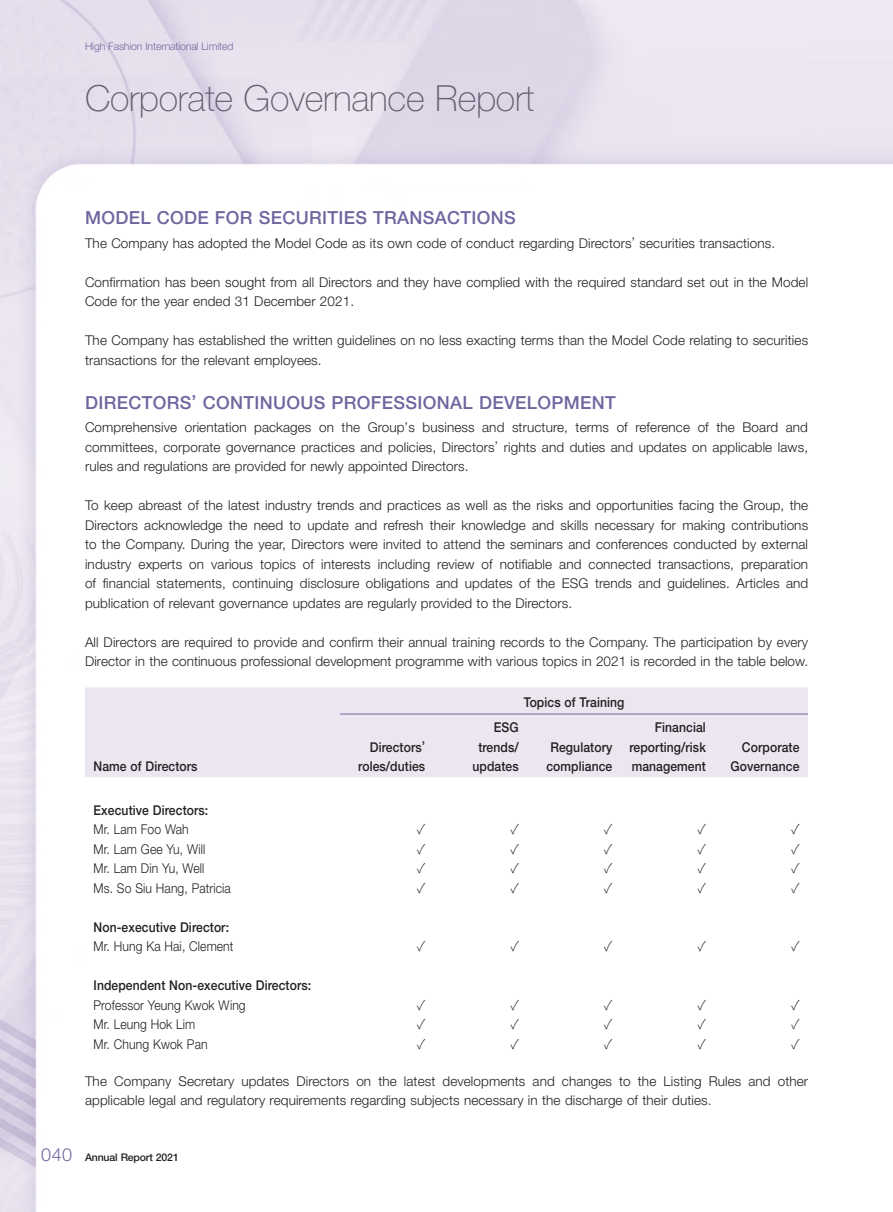
<style>
.page{position:relative;width:893px;height:1212px;background:#fff}
.page>*{position:absolute;margin:0;border:0;box-sizing:border-box;transform-origin:0 0}
.t1{font:100 36px "Helvetica Neue LT Std";letter-spacing:-.005em;color:#645e70}
.Heading_1{font:500 18px "Helvetica Neue LT Std";letter-spacing:.02em;color:#70669f}
.Body_Text{font:300 13.5px/19.5px "Helvetica Neue LT Std";letter-spacing:.01em;color:#231f20}
.Body_Text-2{font:500 13.5px "Helvetica Neue LT Std";letter-spacing:.01em;color:#231f20;scale:.9 1}
.Body_Text-3{font:300 13.5px "Helvetica Neue LT Std";letter-spacing:.01em;color:#231f20;scale:.9 1}
.Body_Text-4{font:300 13.5px "Source Han Sans TC";color:#231f20;scale:.9 1}
.t2{font:300 10.5px "Helvetica Neue LT Std";letter-spacing:-.015em;color:#70669f}
.t3{font:500 10.5px "Helvetica Neue LT Std";letter-spacing:-.015em;color:#231f20}
.s1{font-weight:300;font-size:18px;color:#70669f}
</style>
<div class="page">
<img style="left:0;top:0;width:893px;height:1212px">
<svg style="left:0;top:998px;width:36px;height:170px;background:#d3cbdf"></svg>
<div style="left:85px;top:687px;width:723px;height:90px;background:#ebe6f0"></div>
<hr style="left:340px;top:714px;width:468px;height:1px;background:#70669f">
<p class="t2" style="left:85px;top:40px;width:150px">High Fashion International Limited</p>
<h1 class="t1" style="left:85px;top:78px;width:450px">Corporate Governance Report</h1>
<p class="Heading_1" style="left:85px;top:207px;width:432px">MODEL CODE FOR SECURITIES TRANSACTIONS</p>
<p class="Body_Text" style="left:85px;top:233px;width:692px">The Company has adopted the Model Code as its own code of conduct regarding Directors’ securities transactions.</p>
<p class="Body_Text" style="left:85px;top:272px;width:725px">Confirmation has been sought from all Directors and they have complied with the required standard set out in the Model<br>Code for the year ended 31 December 2021.</p>
<p class="Body_Text" style="left:85px;top:331px;width:725px">The Company has established the written guidelines on no less exacting terms than the Model Code relating to securities transactions for the relevant employees.</p>
<p class="Heading_1" style="left:85px;top:391px;width:532px">DIRECTORS’ CONTINUOUS PROFESSIONAL DEVELOPMENT</p>
<p class="Body_Text" style="left:85px;top:417px;width:724px;text-align:justify">Comprehensive orientation packages on the Group’s business and structure, terms of reference of the Board and committees, corporate governance practices and policies, Directors’ rights and duties and updates on applicable laws, rules and regulations are provided for newly appointed Directors.</p>
<p class="Body_Text" style="left:85px;top:495px;width:725px;text-align:justify">To keep abreast of the latest industry trends and practices as well as the risks and opportunities facing the Group, the Directors acknowledge the need to update and refresh their knowledge and skills necessary for making contributions to the Company. During the year, Directors were invited to attend the seminars and conferences conducted by external industry experts on various topics of interests including review of notifiable and connected transactions, preparation of financial statements, continuing disclosure obligations and updates of the ESG trends and guidelines. Articles and publication of relevant governance updates are regularly provided to the Directors.</p>
<p class="Body_Text" style="left:85px;top:632px;width:725px">All Directors are required to provide and confirm their annual training records to the Company. The participation by every<br>Director in the continuous professional development programme with various topics in 2021 is recorded in the table below.</p>
<p class="Body_Text-2" style="left:524px;top:694px;width:113px">Topics of Training</p>
<p class="Body_Text-2" style="left:94px;top:758px;width:117px">Name of Directors</p>
<p class="Body_Text-2" style="left:370px;top:739px;width:63px">Directors’</p>
<p class="Body_Text-2" style="left:358px;top:758px;width:76px">roles/duties</p>
<p class="Body_Text-2" style="left:494px;top:719px;width:29px">ESG</p>
<p class="Body_Text-2" style="left:478px;top:739px;width:46px">trends/</p>
<p class="Body_Text-2" style="left:472px;top:758px;width:53px">updates</p>
<p class="Body_Text-2" style="left:550px;top:739px;width:70px">Regulatory</p>
<p class="Body_Text-2" style="left:546px;top:758px;width:75px">compliance</p>
<p class="Body_Text-2" style="left:655px;top:719px;width:58px">Financial</p>
<p class="Body_Text-2" style="left:629px;top:739px;width:86px">reporting/risk</p>
<p class="Body_Text-2" style="left:632px;top:758px;width:84px">management</p>
<p class="Body_Text-2" style="left:742px;top:739px;width:65px">Corporate</p>
<p class="Body_Text-2" style="left:730px;top:758px;width:78px">Governance</p>
<p class="Body_Text-2" style="left:94px;top:802px;width:129px">Executive Directors:</p>
<p class="Body_Text-3" style="left:94px;top:821px;width:107px">Mr. Lam Foo Wah</p>
<p class="Body_Text-4" style="left:417px;top:821px;width:10px">✓</p>
<p class="Body_Text-4" style="left:511px;top:821px;width:10px">✓</p>
<p class="Body_Text-4" style="left:604px;top:821px;width:10px">✓</p>
<p class="Body_Text-4" style="left:698px;top:821px;width:10px">✓</p>
<p class="Body_Text-4" style="left:791px;top:821px;width:10px">✓</p>
<p class="Body_Text-3" style="left:94px;top:840px;width:126px">Mr. Lam Gee Yu, Will</p>
<p class="Body_Text-4" style="left:417px;top:841px;width:10px">✓</p>
<p class="Body_Text-4" style="left:511px;top:841px;width:10px">✓</p>
<p class="Body_Text-4" style="left:604px;top:841px;width:10px">✓</p>
<p class="Body_Text-4" style="left:698px;top:841px;width:10px">✓</p>
<p class="Body_Text-4" style="left:791px;top:841px;width:10px">✓</p>
<p class="Body_Text-3" style="left:94px;top:860px;width:125px">Mr. Lam Din Yu, Well</p>
<p class="Body_Text-4" style="left:417px;top:860px;width:10px">✓</p>
<p class="Body_Text-4" style="left:511px;top:860px;width:10px">✓</p>
<p class="Body_Text-4" style="left:604px;top:860px;width:10px">✓</p>
<p class="Body_Text-4" style="left:698px;top:860px;width:10px">✓</p>
<p class="Body_Text-4" style="left:791px;top:860px;width:10px">✓</p>
<p class="Body_Text-3" style="left:94px;top:879px;width:154px">Ms. So Siu Hang, Patricia</p>
<p class="Body_Text-4" style="left:417px;top:880px;width:10px">✓</p>
<p class="Body_Text-4" style="left:511px;top:880px;width:10px">✓</p>
<p class="Body_Text-4" style="left:604px;top:880px;width:10px">✓</p>
<p class="Body_Text-4" style="left:698px;top:880px;width:10px">✓</p>
<p class="Body_Text-4" style="left:791px;top:880px;width:10px">✓</p>
<p class="Body_Text-2" style="left:94px;top:919px;width:152px">Non-executive Director:</p>
<p class="Body_Text-3" style="left:94px;top:938px;width:157px">Mr. Hung Ka Hai, Clement</p>
<p class="Body_Text-4" style="left:417px;top:938px;width:10px">✓</p>
<p class="Body_Text-4" style="left:511px;top:938px;width:10px">✓</p>
<p class="Body_Text-4" style="left:604px;top:938px;width:10px">✓</p>
<p class="Body_Text-4" style="left:698px;top:938px;width:10px">✓</p>
<p class="Body_Text-4" style="left:791px;top:938px;width:10px">✓</p>
<p class="Body_Text-2" style="left:94px;top:977px;width:243px">Independent Non-executive Directors:</p>
<p class="Body_Text-3" style="left:94px;top:996px;width:171px">Professor Yeung Kwok Wing</p>
<p class="Body_Text-4" style="left:417px;top:997px;width:10px">✓</p>
<p class="Body_Text-4" style="left:511px;top:997px;width:10px">✓</p>
<p class="Body_Text-4" style="left:604px;top:997px;width:10px">✓</p>
<p class="Body_Text-4" style="left:698px;top:997px;width:10px">✓</p>
<p class="Body_Text-4" style="left:791px;top:997px;width:10px">✓</p>
<p class="Body_Text-3" style="left:94px;top:1016px;width:115px">Mr. Leung Hok Lim</p>
<p class="Body_Text-4" style="left:417px;top:1016px;width:10px">✓</p>
<p class="Body_Text-4" style="left:511px;top:1016px;width:10px">✓</p>
<p class="Body_Text-4" style="left:604px;top:1016px;width:10px">✓</p>
<p class="Body_Text-4" style="left:698px;top:1016px;width:10px">✓</p>
<p class="Body_Text-4" style="left:791px;top:1016px;width:10px">✓</p>
<p class="Body_Text-3" style="left:94px;top:1035px;width:128px">Mr. Chung Kwok Pan</p>
<p class="Body_Text-4" style="left:417px;top:1036px;width:10px">✓</p>
<p class="Body_Text-4" style="left:511px;top:1036px;width:10px">✓</p>
<p class="Body_Text-4" style="left:604px;top:1036px;width:10px">✓</p>
<p class="Body_Text-4" style="left:698px;top:1036px;width:10px">✓</p>
<p class="Body_Text-4" style="left:791px;top:1036px;width:10px">✓</p>
<p class="Body_Text" style="left:85px;top:1071px;width:725px">The Company Secretary updates Directors on the latest developments and changes to the Listing Rules and other applicable legal and regulatory requirements regarding subjects necessary in the discharge of their duties.</p>
<p class="t3" style="left:41px;top:1151px;width:139px"><span class="s1">040</span> Annual Report 2021</p>
</div>
